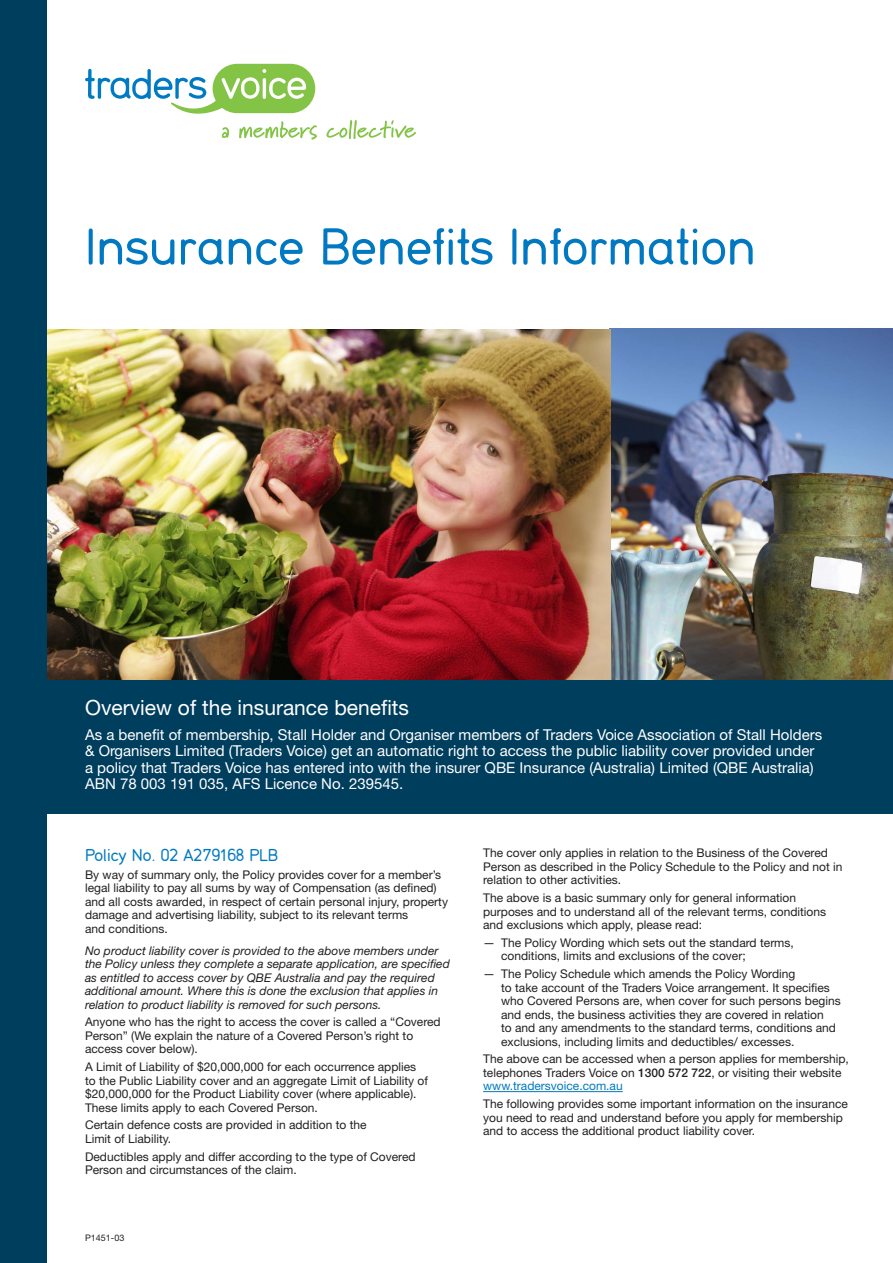
<style>
.page{position:relative;width:893px;height:1263px;background:#fff}
.page>*{position:absolute;margin:0;border:0;box-sizing:border-box;transform-origin:0 0}
.Headline{font:54px "Din 16";color:#0079c2}
.Subtext{font:21px "Helvetica Neue LT Std";color:#fff}
.heading_3{font:18px "Din 16";color:#0079c2}
.Bodystyle_white{font:15px/16.5px "Helvetica Neue LT Std";color:#fff}
.Bodystyle{font:12px/13.5px "Helvetica Neue LT Std";color:#231f20}
.Bullet{font:12px/13.5px "Helvetica Neue LT Std";color:#231f20}
.Bodystyle_Italic{font:italic 12px/13.5px "Helvetica Neue LT Std";color:#231f20}
.Bodystyle-2{font:9px "Helvetica Neue LT Std";color:#231f20}
.s1{font-weight:500}
.s2{color:#0079c2}
</style>
<div class="page">
<img style="left:610px;top:329px;width:283px;height:351px">
<img style="left:47px;top:329px;width:563px;height:351px">
<div style="left:31px;top:680px;width:862px;height:134px;background:#003e5e"></div>
<div style="left:0;top:0;width:47px;height:1263px;background:#003e5e"></div>
<hr style="left:483px;top:1091px;width:140px;height:1px;background:#0079c2">
<div style="left:213px;top:64px;width:102px;height:49px;background:#83c447;border-radius:25px"></div>
<svg style="left:85px;top:68px;width:232px;height:72px"></svg>
<svg style="left:326px;top:120px;width:90px;height:19px"></svg>
<p class="Headline" style="left:85px;top:218px;width:672px">Insurance Benefits Information</p>
<p class="Subtext" style="left:85px;top:694px;width:325px">Overview of the insurance benefits</p>
<p class="Bodystyle_white" style="left:85px;top:726px;width:739px">As a benefit of membership, Stall Holder and Organiser members of Traders Voice Association of Stall Holders &amp; Organisers Limited (Traders Voice) get an automatic right to access the public liability cover provided under a policy that Traders Voice has entered into with the insurer QBE Insurance (Australia) Limited (QBE Australia)<br>ABN 78 003 191 035, AFS Licence No. 239545.</p>
<p class="heading_3" style="left:85px;top:845px;width:195px">Policy No. 02 A279168 PLB</p>
<p class="Bodystyle" style="left:85px;top:867px;width:364px">By way of summary only, the Policy provides cover for a member’s legal liability to pay all sums by way of Compensation (as defined) and all costs awarded, in respect of certain personal injury, property damage and advertising liability, subject to its relevant terms<br>and conditions.</p>
<p class="Bodystyle_Italic" style="left:85px;top:943px;width:366px">No product liability cover is provided to the above members under the Policy unless they complete a separate application, are specified as entitled to access cover by QBE Australia and pay the required additional amount. Where this is done the exclusion that applies in relation to product liability is removed for such persons.</p>
<p class="Bodystyle" style="left:85px;top:1015px;width:357px">Anyone who has the right to access the cover is called a “Covered<br>Person” (We explain the nature of a Covered Person’s right to access cover below).</p>
<p class="Bodystyle" style="left:85px;top:1060px;width:344px">A Limit of Liability of $20,000,000 for each occurrence applies to the Public Liability cover and an aggregate Limit of Liability of $20,000,000 for the Product Liability cover (where applicable).<br>These limits apply to each Covered Person.</p>
<p class="Bodystyle" style="left:85px;top:1118px;width:283px">Certain defence costs are provided in addition to the<br>Limit of Liability.</p>
<p class="Bodystyle" style="left:85px;top:1149px;width:332px">Deductibles apply and differ according to the type of Covered<br>Person and circumstances of the claim.</p>
<p class="Bodystyle-2" style="left:85px;top:1232px;width:41px">P1451-03</p>
<p class="Bodystyle" style="left:483px;top:846px;width:361px">The cover only applies in relation to the Business of the Covered<br>Person as described in the Policy Schedule to the Policy and not in relation to other activities.</p>
<p class="Bodystyle" style="left:483px;top:891px;width:344px">The above is a basic summary only for general information purposes and to understand all of the relevant terms, conditions and exclusions which apply, please read:</p>
<p class="Bullet" style="left:501px;top:936px;width:294px;text-indent:-18px">— The Policy Wording which sets out the standard terms, conditions, limits and exclusions of the cover;</p>
<p class="Bullet" style="left:501px;top:967px;width:341px;text-indent:-18px">— The Policy Schedule which amends the Policy Wording<br>to take account of the Traders Voice arrangement. It specifies who Covered Persons are, when cover for such persons begins and ends, the business activities they are covered in relation<br>to and any amendments to the standard terms, conditions and exclusions, including limits and deductibles/ excesses.</p>
<p class="Bodystyle" style="left:483px;top:1052px;width:367px">The above can be accessed when a person applies for membership, telephones Traders Voice on <span class="s1">1300 572 722</span>, or visiting their website <span class="s2">www.tradersvoice.com.au</span></p>
<p class="Bodystyle" style="left:483px;top:1097px;width:366px">The following provides some important information on the insurance you need to read and understand before you apply for membership and to access the additional product liability cover.</p>
</div>
